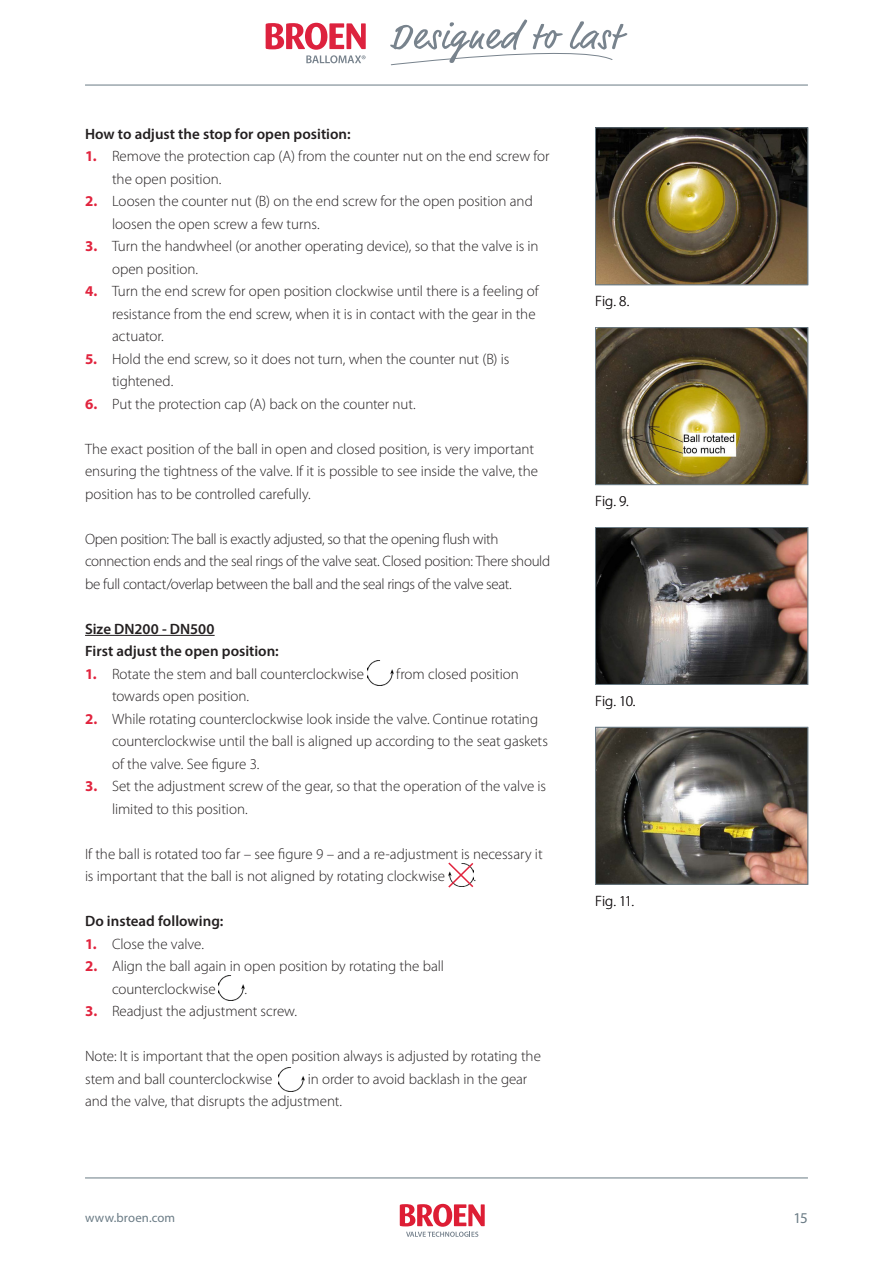
<style>
.page{position:relative;width:893px;height:1263px;background:#fff}
.page>*{position:absolute;margin:0;border:0;box-sizing:border-box;transform-origin:0 0}
.Body_text_-_MP_Light_10_15pt{font:300 15px/22.5px "Myriad Pro";letter-spacing:-.005em;color:#231f20}
.Body_text_-_MP_Light_10_15pt-2{font:300 15px/22.5px "Myriad Pro";letter-spacing:-.025em;color:#231f20}
.Subheading_-_MP_10_15pt{font:600 15px "Myriad Pro";color:#231f20}
.t1{font:15px "Myriad Pro";color:#6a7b85}
.t2{font:12.75px "Myriad Pro";letter-spacing:.01em;color:#6a7b85}
.s1{font-weight:700;color:#e1243e}
</style>
<div class="page">
<svg style="left:390px;top:20px;width:237px;height:45px"></svg>
<svg style="left:266px;top:23px;width:100px;height:40px"></svg>
<svg style="left:400px;top:1204px;width:85px;height:33px"></svg>
<hr style="left:85px;top:85px;width:723px;height:1px;background:#6a7b85">
<hr style="left:85px;top:1178px;width:723px;height:1px;background:#6a7b85">
<img style="left:597px;top:130px;width:209px;height:153px">
<div style="left:595px;top:128px;width:213px;height:157px;border:1px solid #6a7b85"></div>
<img style="left:597px;top:329px;width:209px;height:154px">
<div style="left:595px;top:327px;width:213px;height:158px;border:1px solid #6a7b85"></div>
<img style="left:597px;top:529px;width:209px;height:154px">
<div style="left:595px;top:527px;width:213px;height:158px;border:1px solid #6a7b85"></div>
<img style="left:597px;top:729px;width:209px;height:153px">
<div style="left:595px;top:727px;width:213px;height:157px;border:1px solid #6a7b85"></div>
<hr style="left:85px;top:635px;width:130px;height:1px;background:#231f20">
<img style="left:367px;top:661px;width:26px;height:24px">
<svg style="left:448px;top:862px;width:26px;height:26px"></svg>
<img style="left:219px;top:976px;width:25px;height:24px">
<img style="left:279px;top:1067px;width:25px;height:24px">
<p class="Subheading_-_MP_10_15pt" style="left:85px;top:124px;width:267px">How to adjust the stop for open position:</p>
<p class="Body_text_-_MP_Light_10_15pt" style="left:112px;top:145px;width:439px;text-indent:-27px"><span class="s1">1.</span> Remove the protection cap (A) from the counter nut on the end screw for the open position.</p>
<p class="Body_text_-_MP_Light_10_15pt" style="left:112px;top:190px;width:422px;text-indent:-27px"><span class="s1">2.</span> Loosen the counter nut (B) on the end screw for the open position and loosen the open screw a few turns.</p>
<p class="Body_text_-_MP_Light_10_15pt" style="left:112px;top:235px;width:428px;text-indent:-27px"><span class="s1">3.</span> Turn the handwheel (or another operating device), so that the valve is in open position.</p>
<p class="Body_text_-_MP_Light_10_15pt" style="left:112px;top:280px;width:428px;text-indent:-27px"><span class="s1">4.</span> Turn the end screw for open position clockwise until there is a feeling of resistance from the end screw, when it is in contact with the gear in the actuator.</p>
<p class="Body_text_-_MP_Light_10_15pt" style="left:112px;top:347px;width:399px;text-indent:-27px"><span class="s1">5.</span> Hold the end screw, so it does not turn, when the counter nut (B) is tightened.</p>
<p class="Body_text_-_MP_Light_10_15pt" style="left:85px;top:392px;width:332px"><span class="s1">6.</span> Put the protection cap (A) back on the counter nut.</p>
<p class="Body_text_-_MP_Light_10_15pt" style="left:85px;top:437px;width:455px">The exact position of the ball in open and closed position, is very important ensuring the tightness of the valve. If it is possible to see inside the valve, the position has to be controlled carefully.</p>
<p class="Body_text_-_MP_Light_10_15pt-2" style="left:85px;top:527px;width:467px">Open position: The ball is exactly adjusted, so that the opening flush with connection ends and the seal rings of the valve seat. Closed position: There should be full contact/overlap between the ball and the seal rings of the valve seat.</p>
<p class="Subheading_-_MP_10_15pt" style="left:85px;top:619px;width:131px">Size DN200 - DN500</p>
<p class="Subheading_-_MP_10_15pt" style="left:85px;top:642px;width:195px">First adjust the open position:</p>
<p class="Body_text_-_MP_Light_10_15pt" style="left:85px;top:662px;width:281px"><span class="s1">1.</span> Rotate the stem and ball counterclockwise</p>
<p class="Body_text_-_MP_Light_10_15pt" style="left:396px;top:662px;width:124px">from closed position</p>
<p class="Body_text_-_MP_Light_10_15pt" style="left:112px;top:685px;width:139px">towards open position.</p>
<p class="Body_text_-_MP_Light_10_15pt" style="left:112px;top:707px;width:437px;text-indent:-27px"><span class="s1">2.</span> While rotating counterclockwise look inside the valve. Continue rotating counterclockwise until the ball is aligned up according to the seat gaskets of the valve. See figure 3.</p>
<p class="Body_text_-_MP_Light_10_15pt" style="left:112px;top:775px;width:435px;text-indent:-27px"><span class="s1">3.</span> Set the adjustment screw of the gear, so that the operation of the valve is limited to this position.</p>
<p class="Body_text_-_MP_Light_10_15pt" style="left:85px;top:842px;width:459px">If the ball is rotated too far – see figure 9 – and a re-adjustment is necessary it is important that the ball is not aligned by rotating clockwise</p>
<p class="Body_text_-_MP_Light_10_15pt" style="left:473px;top:865px;width:4px">.</p>
<p class="Subheading_-_MP_10_15pt" style="left:85px;top:912px;width:140px">Do instead following:</p>
<p class="Body_text_-_MP_Light_10_15pt" style="left:85px;top:932px;width:120px"><span class="s1">1.</span> Close the valve.</p>
<p class="Body_text_-_MP_Light_10_15pt" style="left:112px;top:955px;width:333px;text-indent:-27px"><span class="s1">2.</span> Align the ball again in open position by rotating the ball counterclockwise</p>
<p class="Body_text_-_MP_Light_10_15pt" style="left:244px;top:977px;width:4px">.</p>
<p class="Body_text_-_MP_Light_10_15pt" style="left:85px;top:1000px;width:214px"><span class="s1">3.</span> Readjust the adjustment screw.</p>
<p class="Body_text_-_MP_Light_10_15pt" style="left:85px;top:1045px;width:457px">Note: It is important that the open position always is adjusted by rotating the stem and ball counterclockwise</p>
<p class="Body_text_-_MP_Light_10_15pt" style="left:85px;top:1067px;width:444px;text-indent:223px">in order to avoid backlash in the gear and the valve, that disrupts the adjustment.</p>
<p class="Body_text_-_MP_Light_10_15pt" style="left:595px;top:290px;width:35px">Fig. 8.</p>
<p class="Body_text_-_MP_Light_10_15pt" style="left:595px;top:490px;width:35px">Fig. 9.</p>
<p class="Body_text_-_MP_Light_10_15pt" style="left:595px;top:689px;width:42px">Fig. 10.</p>
<p class="Body_text_-_MP_Light_10_15pt" style="left:595px;top:889px;width:40px">Fig. 11.</p>
<p class="t2" style="left:85px;top:1209px;width:92px">www.broen.com</p>
<p class="t1" style="left:793px;top:1209px;width:16px">15</p>
</div>
